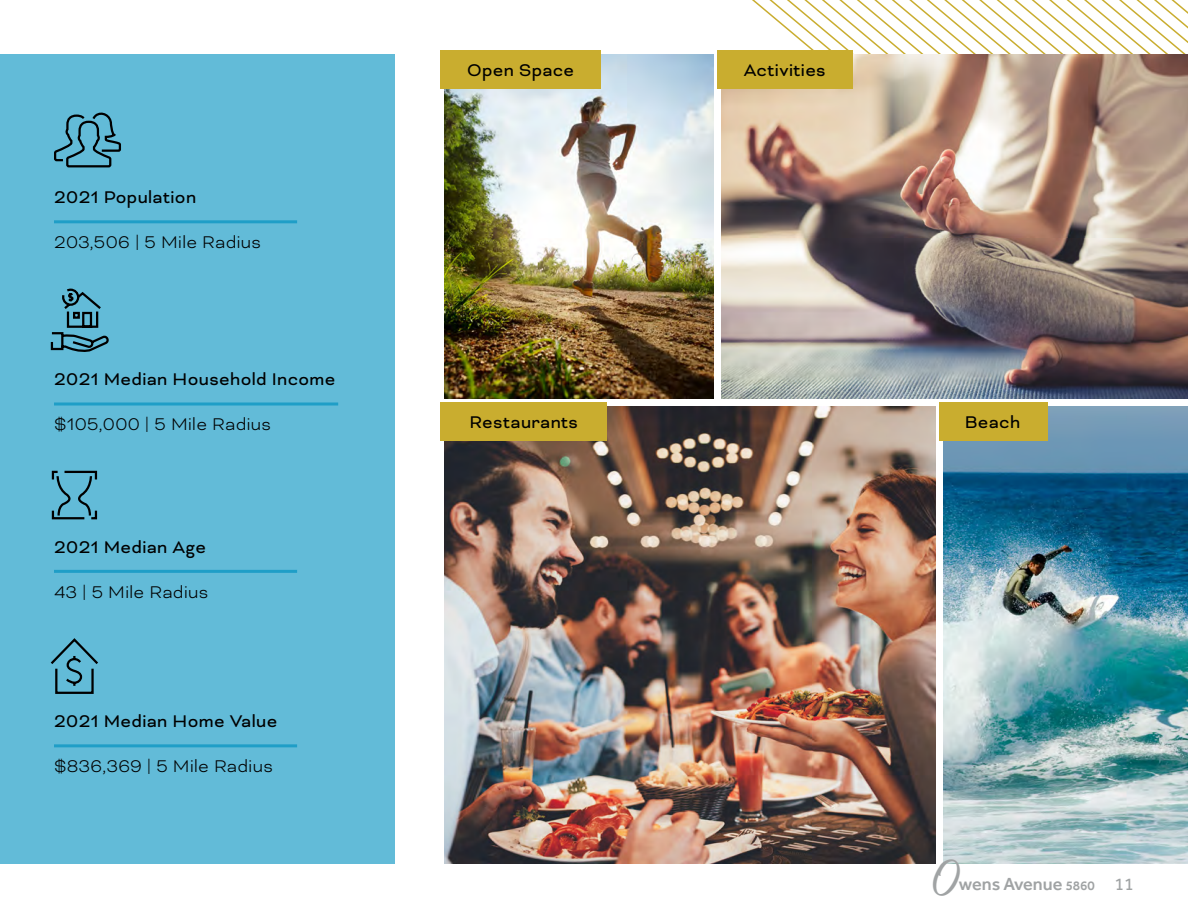
<style>
.page{position:relative;width:1188px;height:918px;background:#fff}
.page>*{position:absolute;margin:0;border:0;box-sizing:border-box;transform-origin:0 0}
.t1{font:47.55px "Relation";color:#a0a3a4}
.t2{font:19.5px "Bicyclette";letter-spacing:.02em;color:#000}
.t3{font:300 19.5px "Bicyclette";letter-spacing:.02em;color:#000}
.t4{font:500 18px "Effra";color:#a0a3a4}
.s1{font-size:13.35px}
.s2{font-weight:400}
</style>
<div class="page">
<div style="left:0;top:54px;width:394px;height:810px;background:#62bbd8"></div>
<svg style="left:267px;top:0;width:921px;height:540px"></svg>
<img style="left:721px;top:54px;width:467px;height:345px">
<img style="left:445px;top:407px;width:491px;height:457px">
<img style="left:445px;top:54px;width:268px;height:345px">
<img style="left:944px;top:407px;width:244px;height:457px">
<hr style="left:54px;top:220px;width:243px;height:3px;background:#1f9ec7">
<svg style="left:54px;top:112px;width:67px;height:56px"></svg>
<hr style="left:54px;top:403px;width:284px;height:3px;background:#1f9ec7">
<svg style="left:50px;top:288px;width:59px;height:64px"></svg>
<hr style="left:54px;top:570px;width:243px;height:3px;background:#1f9ec7">
<svg style="left:51px;top:470px;width:47px;height:50px"></svg>
<hr style="left:54px;top:744px;width:243px;height:3px;background:#1f9ec7">
<svg style="left:50px;top:638px;width:48px;height:56px"></svg>
<div style="left:441px;top:50px;width:160px;height:38px;background:#c9ad2f"></div>
<div style="left:717px;top:50px;width:135px;height:38px;background:#c9ad2f"></div>
<div style="left:441px;top:403px;width:166px;height:38px;background:#c9ad2f"></div>
<div style="left:940px;top:403px;width:108px;height:38px;background:#c9ad2f"></div>
<p class="t2" style="left:54px;top:186px;width:144px">2021 Population</p>
<p class="t3" style="left:54px;top:231px;width:209px">203,506 | 5 Mile Radius</p>
<p class="t2" style="left:54px;top:368px;width:283px">2021 Median Household Income</p>
<p class="t3" style="left:54px;top:413px;width:219px">$105,000 | 5 Mile Radius</p>
<p class="t2" style="left:54px;top:535px;width:153px">2021 Median Age</p>
<p class="t3" style="left:54px;top:580px;width:156px">43 | 5 Mile Radius</p>
<p class="t2" style="left:54px;top:710px;width:225px">2021 Median Home Value</p>
<p class="t3" style="left:54px;top:755px;width:221px">$836,369 | 5 Mile Radius</p>
<p class="t2" style="left:467px;top:59px;width:108px">Open Space</p>
<p class="t2" style="left:744px;top:59px;width:84px">Activities</p>
<p class="t2" style="left:470px;top:411px;width:110px">Restaurants</p>
<p class="t2" style="left:965px;top:411px;width:57px">Beach</p>
<h1 class="t1" style="left:931px;top:850px;width:26px">O</h1>
<p class="t4" style="left:959px;top:873px;width:177px">wens Avenue <span class="s1">5860</span> <span class="s2">11</span></p>
</div>
